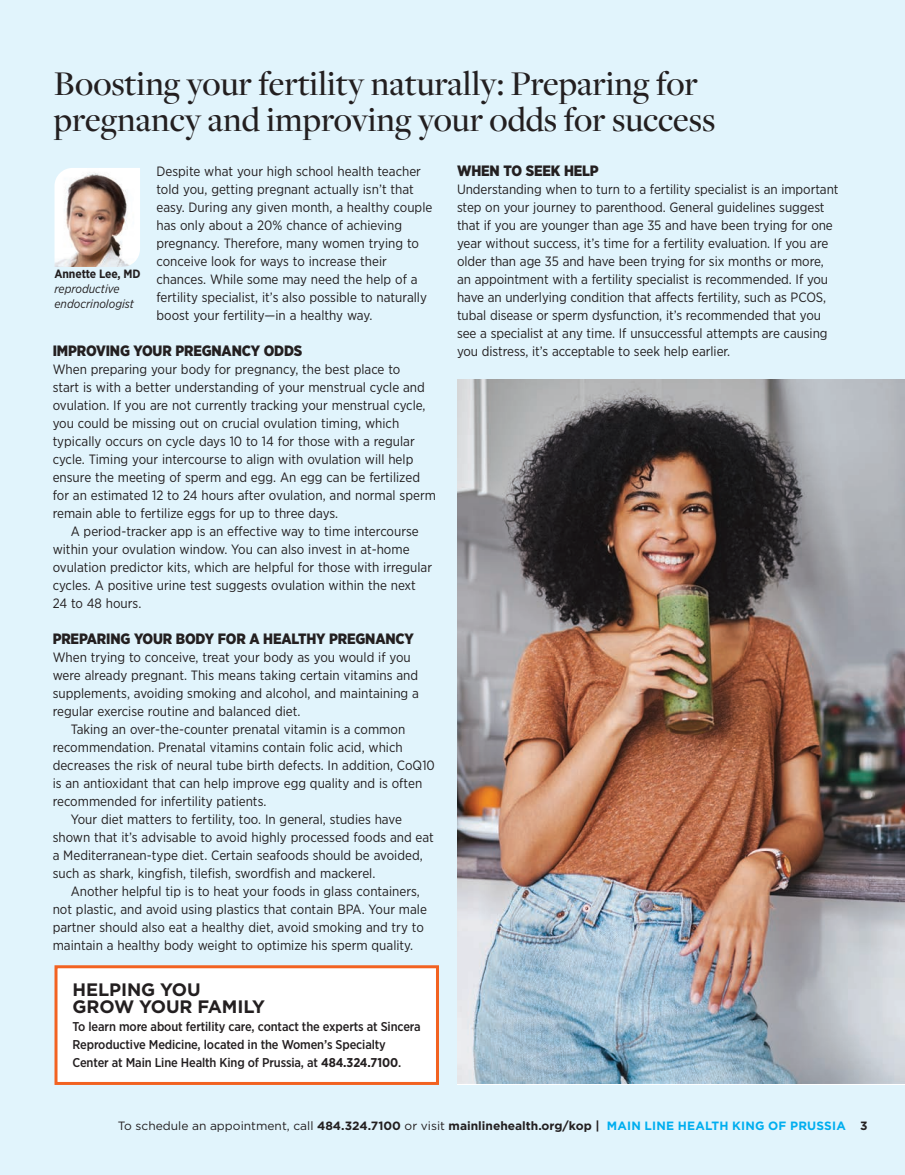
<style>
.page{position:relative;width:905px;height:1175px;background:#fff}
.page>*{position:absolute;margin:0;border:0;box-sizing:border-box;transform-origin:0 0}
.t1{font:500 36px/36px "Freight Disp Pro";color:#231f20}
.t2{font:700 18px/16.5px "Gotham OTF";letter-spacing:-.005em;color:#231f20}
.t3{font:900 15px "Gotham Narrow";letter-spacing:-.01em;color:#231f20}
.t4{font:13.5px/18px "Gotham Narrow";color:#231f20}
.t5{font:500 12.75px/18px "Gotham Narrow";letter-spacing:-.01em;color:#231f20}
.t6{font:700 12px "Gotham OTF";color:#231f20}
.t7{font:italic 12px/15px "Gotham Narrow";color:#231f20}
.t8{font:700 12px "Gotham Narrow";letter-spacing:-.01em;color:#231f20}
.s1{font-weight:700}
.s2{font-family:"Gotham OTF Book";font-weight:400}
.s3{color:#00aeef}
</style>
<div class="page">
<div style="left:0;top:0;width:904px;height:1174px;background:#e1f4fc"></div>
<img style="left:458px;top:379px;width:446px;height:704px">
<div style="left:56px;top:966px;width:381px;height:117px;background:#fff"></div>
<div style="left:54px;top:965px;width:385px;height:119px;border:3px solid #f26221"></div>
<img style="left:54px;top:168px;width:86px;height:99px">
<h1 class="t1" style="left:54px;top:64px;width:663px">Boosting your fertility naturally: Preparing for pregnancy and improving your odds for success</h1>
<p class="t4" style="left:156px;top:161px;width:277px">Despite what your high school health teacher told you, getting pregnant actually isn’t that easy. During any given month, a healthy couple has only about a 20% chance of achieving pregnancy. Therefore, many women trying to conceive look for ways to increase their chances. While some may need the help of a fertility specialist, it’s also possible to naturally boost your fertility—in a healthy way.</p>
<p class="t3" style="left:53px;top:340px;width:251px">IMPROVING YOUR PREGNANCY ODDS</p>
<p class="t4" style="left:53px;top:359px;width:385px">When preparing your body for pregnancy, the best place to<br>start is with a better understanding of your menstrual cycle and ovulation. If you are not currently tracking your menstrual cycle, you could be missing out on crucial ovulation timing, which typically occurs on cycle days 10 to 14 for those with a regular cycle. Timing your intercourse to align with ovulation will help ensure the meeting of sperm and egg. An egg can be fertilized for an estimated 12 to 24 hours after ovulation, and normal sperm remain able to fertilize eggs for up to three days.</p>
<p class="t4" style="left:53px;top:521px;width:381px;text-indent:18px">A period-tracker app is an effective way to time intercourse within your ovulation window. You can also invest in at-home ovulation predictor kits, which are helpful for those with irregular cycles. A positive urine test suggests ovulation within the next 24 to 48 hours.</p>
<p class="t3" style="left:53px;top:628px;width:362px">PREPARING YOUR BODY FOR A HEALTHY PREGNANCY</p>
<p class="t4" style="left:53px;top:647px;width:368px">When trying to conceive, treat your body as you would if you were already pregnant. This means taking certain vitamins and supplements, avoiding smoking and alcohol, and maintaining a regular exercise routine and balanced diet.</p>
<p class="t4" style="left:71px;top:719px;width:336px">Taking an over-the-counter prenatal vitamin is a common</p>
<p class="t4" style="left:53px;top:737px;width:351px">recommendation. Prenatal vitamins contain folic acid, which</p>
<p class="t4" style="left:53px;top:755px;width:384px">decreases the risk of neural tube birth defects. In addition, CoQ10</p>
<p class="t4" style="left:53px;top:773px;width:371px">is an antioxidant that can help improve egg quality and is often</p>
<p class="t4" style="left:53px;top:791px;width:215px">recommended for infertility patients.</p>
<p class="t4" style="left:71px;top:809px;width:333px">Your diet matters to fertility, too. In general, studies have</p>
<p class="t4" style="left:53px;top:827px;width:383px">shown that it’s advisable to avoid highly processed foods and eat</p>
<p class="t4" style="left:53px;top:845px;width:371px">a Mediterranean-type diet. Certain seafoods should be avoided,</p>
<p class="t4" style="left:53px;top:863px;width:324px">such as shark, kingfish, tilefish, swordfish and mackerel.</p>
<p class="t4" style="left:71px;top:881px;width:350px">Another helpful tip is to heat your foods in glass containers,</p>
<p class="t4" style="left:53px;top:899px;width:376px">not plastic, and avoid using plastics that contain BPA. Your male</p>
<p class="t4" style="left:53px;top:917px;width:372px">partner should also eat a healthy diet, avoid smoking and try to</p>
<p class="t4" style="left:53px;top:935px;width:362px">maintain a healthy body weight to optimize his sperm quality.</p>
<p class="t8" style="left:54px;top:266px;width:87px">Annette Lee, MD</p>
<p class="t7" style="left:54px;top:281px;width:81px">reproductive endocrinologist</p>
<h2 class="t2" style="left:73px;top:981px;width:194px">HELPING YOU<br>GROW YOUR FAMILY</h2>
<p class="t5" style="left:72px;top:1017px;width:349px">To learn more about fertility care, contact the experts at Sincera<br>Reproductive Medicine, located in the Women’s Specialty<br>Center at Main Line Health King of Prussia, at <span class="s1">484.324.7100</span>.</p>
<p class="t3" style="left:457px;top:160px;width:143px">WHEN TO SEEK HELP</p>
<p class="t4" style="left:457px;top:179px;width:383px">Understanding when to turn to a fertility specialist is an important step on your journey to parenthood. General guidelines suggest that if you are younger than age 35 and have been trying for one year without success, it’s time for a fertility evaluation. If you are older than age 35 and have been trying for six months or more, an appointment with a fertility specialist is recommended. If you have an underlying condition that affects fertility, such as PCOS, tubal disease or sperm dysfunction, it’s recommended that you see a specialist at any time. If unsuccessful attempts are causing you distress, it’s acceptable to seek help earlier.</p>
<p class="t6" style="left:118px;top:1118px;width:751px"><span class="s2">To schedule an appointment, call</span> 484.324.7100 <span class="s2">or visit</span> mainlinehealth.org/kop | <span class="s3">MAIN LINE HEALTH KING OF PRUSSIA</span> 3</p>
</div>
